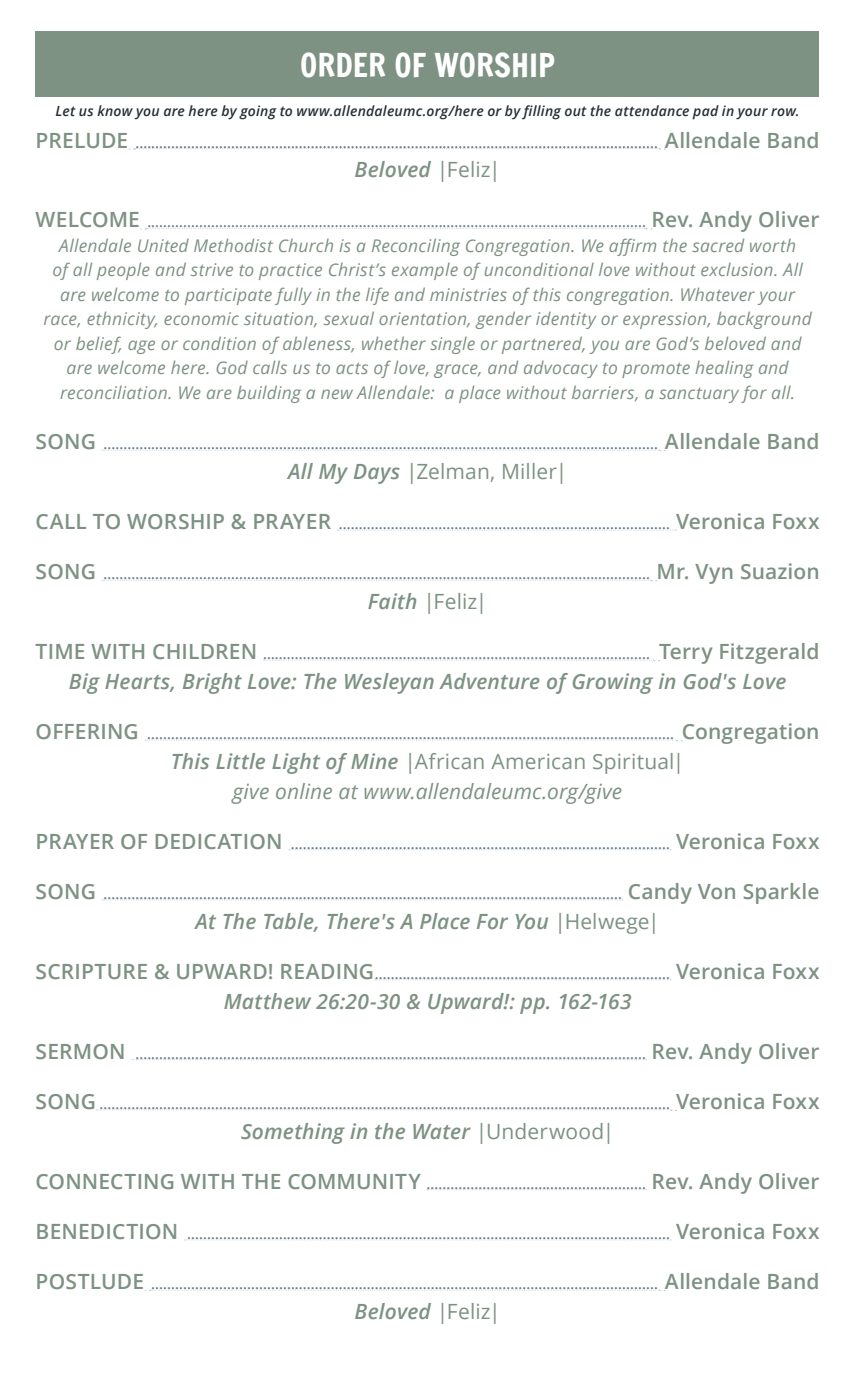
<style>
.page{position:relative;width:857px;height:1386px;background:#fff}
.page>*{position:absolute;margin:0;border:0;box-sizing:border-box;transform-origin:0 0}
.t1{font:31.5px "Francois One";color:#fff}
.t2{font:italic 600 21px "Open Sans";letter-spacing:.01em;color:#7d9282}
.t3{font:italic 21px/29.8px "Open Sans";letter-spacing:.005em;color:#7d9282;text-align:center}
.t4{font:21px "Open Sans";letter-spacing:.005em;color:#7d9282}
.t5{font:italic 17.5px/24.5px "Open Sans";letter-spacing:.015em;color:#7d9282;text-align:center}
.t6{font:600 14px "Open Sans";color:#607d8d}
.t7{font:italic 600 14px "Open Sans";letter-spacing:.015em;color:#262f38}
.s1{font-size:21px;color:#7d9282}
.s2{font-weight:400;font-style:normal}
.s3{font-weight:600;font-style:italic}
.s4{font-weight:600}
.s5{font-style:normal}
</style>
<div class="page">
<svg style="left:129px;top:148px;width:536px;height:2px"></svg>
<svg style="left:141px;top:228px;width:511px;height:2px"></svg>
<svg style="left:102px;top:450px;width:563px;height:1px"></svg>
<svg style="left:337px;top:530px;width:340px;height:1px"></svg>
<svg style="left:102px;top:580px;width:555px;height:1px"></svg>
<svg style="left:263px;top:660px;width:396px;height:1px"></svg>
<svg style="left:145px;top:740px;width:537px;height:1px"></svg>
<svg style="left:289px;top:849px;width:382px;height:1px"></svg>
<svg style="left:102px;top:900px;width:521px;height:1px"></svg>
<svg style="left:375px;top:979px;width:296px;height:1px"></svg>
<svg style="left:132px;top:1059px;width:514px;height:1px"></svg>
<svg style="left:96px;top:1110px;width:580px;height:1px"></svg>
<svg style="left:427px;top:1189px;width:219px;height:1px"></svg>
<svg style="left:185px;top:1240px;width:486px;height:1px"></svg>
<svg style="left:145px;top:1290px;width:520px;height:1px"></svg>
<div style="left:36px;top:31px;width:783px;height:65px;background:#7d9282"></div>
<h1 class="t1" style="left:300px;top:48px;width:256px">ORDER OF WORSHIP</h1>
<p class="t7" style="left:55px;top:101px;width:746px">Let us know you are here by going to www.allendaleumc.org/here or by filling out the attendance pad in your row.</p>
<p class="t6" style="left:36px;top:133px;width:785px"><span class="s1">PRELUDE</span> ................................................................................................................................... <span class="s1">Allendale Band</span></p>
<h2 class="t2" style="left:354px;top:155px;width:148px">Beloved <span class="s2">|Feliz|</span></h2>
<p class="t6" style="left:36px;top:213px;width:785px"><span class="s1">WELCOME</span> ............................................................................................................................. <span class="s1">Rev. Andy Oliver</span></p>
<p class="t5" style="left:43px;top:233px;width:770px">Allendale United Methodist Church is a Reconciling Congregation. We affirm the sacred worth<br>of all people and strive to practice Christ’s example of unconditional love without exclusion. All are welcome to participate fully in the life and ministries of this congregation. Whatever your race, ethnicity, economic situation, sexual orientation, gender identity or expression, background or belief, age or condition of ableness, whether single or partnered, you are God’s beloved and are welcome here. God calls us to acts of love, grace, and advocacy to promote healing and reconciliation. We are building a new Allendale: a place without barriers, a sanctuary for all.</p>
<p class="t6" style="left:36px;top:434px;width:785px"><span class="s1">SONG</span> ........................................................................................................................................... <span class="s1">Allendale Band</span></p>
<h2 class="t4" style="left:288px;top:457px;width:281px"><span class="s3">All My Days</span> |Zelman, Miller|</h2>
<p class="t6" style="left:36px;top:514px;width:785px"><span class="s1">CALL TO WORSHIP &amp; PRAYER</span> ................................................................................... <span class="s1">Veronica Foxx</span></p>
<p class="t6" style="left:36px;top:565px;width:785px"><span class="s1">SONG</span> ......................................................................................................................................... <span class="s1">Mr. Vyn Suazion</span></p>
<h2 class="t4" style="left:368px;top:587px;width:121px"><span class="s3">Faith</span> |Feliz|</h2>
<p class="t6" style="left:36px;top:644px;width:785px"><span class="s1">TIME WITH CHILDREN</span> ................................................................................................. <span class="s1">Terry Fitzgerald</span></p>
<h2 class="t2" style="left:69px;top:667px;width:719px">Big Hearts, Bright Love: The Wesleyan Adventure of Growing in God's Love</h2>
<p class="t6" style="left:36px;top:724px;width:785px"><span class="s1">OFFERING</span> .................................................................................................................................... <span class="s1">Congregation</span></p>
<h2 class="t3" style="left:171px;top:746px;width:515px"><span class="s4">This Little Light of Mine</span> <span class="s5">|African American Spiritual| </span>give online at www.allendaleumc.org/give</h2>
<p class="t6" style="left:36px;top:834px;width:785px"><span class="s1">PRAYER OF DEDICATION</span> ............................................................................................... <span class="s1">Veronica Foxx</span></p>
<p class="t6" style="left:36px;top:884px;width:785px"><span class="s1">SONG</span> .................................................................................................................................. <span class="s1">Candy Von Sparkle</span></p>
<h2 class="t2" style="left:195px;top:907px;width:466px">At The Table, There's A Place For You <span class="s2">|Helwege|</span></h2>
<p class="t6" style="left:36px;top:964px;width:785px"><span class="s1">SCRIPTURE &amp; UPWARD! READING</span> .......................................................................... <span class="s1">Veronica Foxx</span></p>
<h2 class="t2" style="left:224px;top:987px;width:409px">Matthew 26:20-30 &amp; Upward!: pp. 162-163</h2>
<p class="t6" style="left:36px;top:1044px;width:785px"><span class="s1">SERMON</span> ................................................................................................................................ <span class="s1">Rev. Andy Oliver</span></p>
<p class="t6" style="left:36px;top:1094px;width:785px"><span class="s1">SONG</span> ............................................................................................................................................... <span class="s1">Veronica Foxx</span></p>
<h2 class="t2" style="left:241px;top:1117px;width:375px">Something in the Water <span class="s2">|Underwood|</span></h2>
<p class="t6" style="left:36px;top:1174px;width:785px"><span class="s1">CONNECTING WITH THE COMMUNITY</span> ....................................................... <span class="s1">Rev. Andy Oliver</span></p>
<p class="t6" style="left:36px;top:1224px;width:785px"><span class="s1">BENEDICTION</span> ......................................................................................................................... <span class="s1">Veronica Foxx</span></p>
<p class="t6" style="left:36px;top:1274px;width:785px"><span class="s1">POSTLUDE</span> ............................................................................................................................... <span class="s1">Allendale Band</span></p>
<h2 class="t2" style="left:354px;top:1297px;width:148px">Beloved <span class="s2">|Feliz|</span></h2>
</div>
